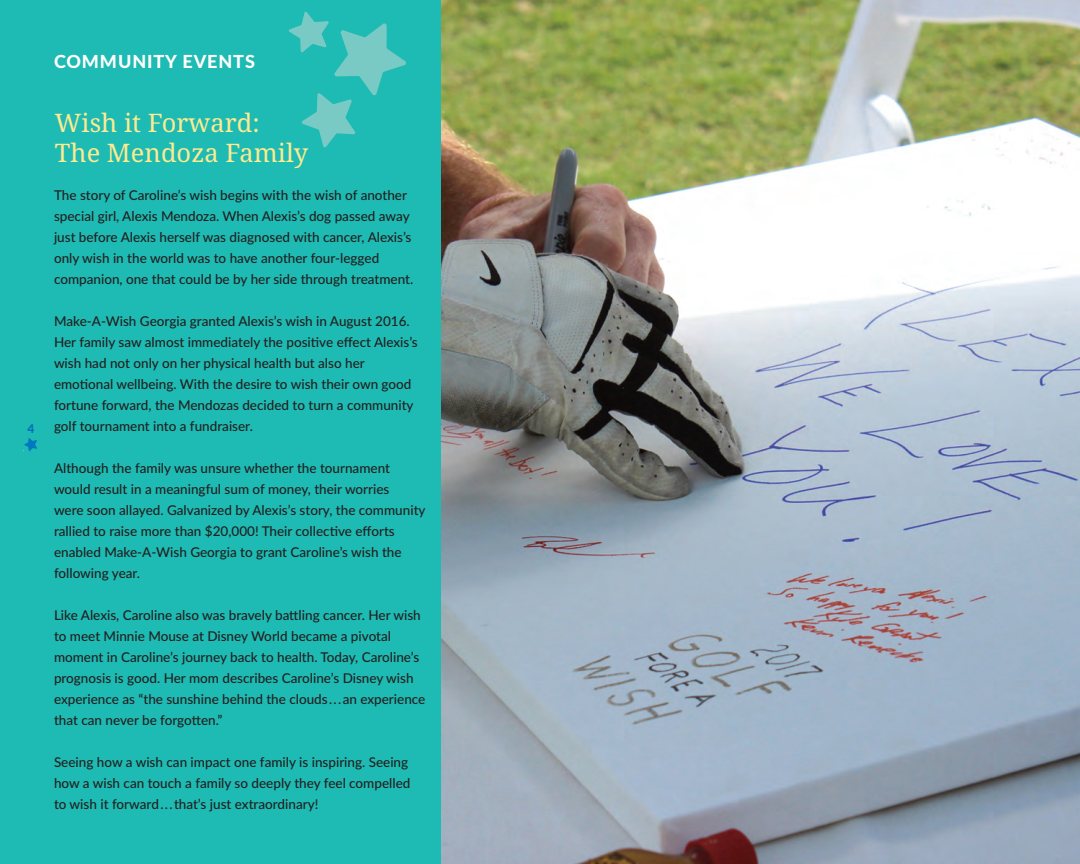
<style>
.page{position:relative;width:1080px;height:864px;background:#fff}
.page>*{position:absolute;margin:0;border:0;box-sizing:border-box;transform-origin:0 0}
.t1{font:25.5px/30px "Droid Serif";color:#ffea90}
.t2{font:800 18px "Lato";letter-spacing:.05em;color:#fff}
.t3{font:500 13.5px/21px "Lato";color:#231f20}
.t4{font:800 12px "Lato";color:#006fba}
</style>
<div class="page">
<div style="left:0;top:0;width:441px;height:864px;background:#1dbbb3"></div>
<svg style="left:23px;top:438px;width:14px;height:14px"></svg>
<img style="left:441px;top:0;width:639px;height:864px">
<svg style="left:288px;top:11px;width:118px;height:137px"></svg>
<p class="t4" style="left:28px;top:422px;width:8px">4</p>
<h2 class="t2" style="left:54px;top:52px;width:202px">COMMUNITY EVENTS</h2>
<h1 class="t1" style="left:55px;top:108px;width:255px">Wish it Forward:<br>The Mendoza Family</h1>
<p class="t3" style="left:54px;top:185px;width:361px">The story of Caroline’s wish begins with the wish of another special girl, Alexis Mendoza. When Alexis’s dog passed away just before Alexis herself was diagnosed with cancer, Alexis’s only wish in the world was to have another four-legged companion, one that could be by her side through treatment.</p>
<p class="t3" style="left:54px;top:311px;width:365px">Make-A-Wish Georgia granted Alexis’s wish in August 2016.<br>Her family saw almost immediately the positive effect Alexis’s wish had not only on her physical health but also her emotional wellbeing. With the desire to wish their own good fortune forward, the Mendozas decided to turn a community golf tournament into a fundraiser.</p>
<p class="t3" style="left:54px;top:458px;width:373px">Although the family was unsure whether the tournament would result in a meaningful sum of money, their worries<br>were soon allayed. Galvanized by Alexis’s story, the community rallied to raise more than $20,000! Their collective efforts enabled Make-A-Wish Georgia to grant Caroline’s wish the following year.</p>
<p class="t3" style="left:54px;top:605px;width:373px">Like Alexis, Caroline also was bravely battling cancer. Her wish to meet Minnie Mouse at Disney World became a pivotal moment in Caroline’s journey back to health. Today, Caroline’s prognosis is good. Her mom describes Caroline’s Disney wish experience as “the sunshine behind the clouds...an experience that can never be forgotten.”</p>
<p class="t3" style="left:54px;top:752px;width:358px">Seeing how a wish can impact one family is inspiring. Seeing how a wish can touch a family so deeply they feel compelled to wish it forward...that’s just extraordinary!</p>
</div>
